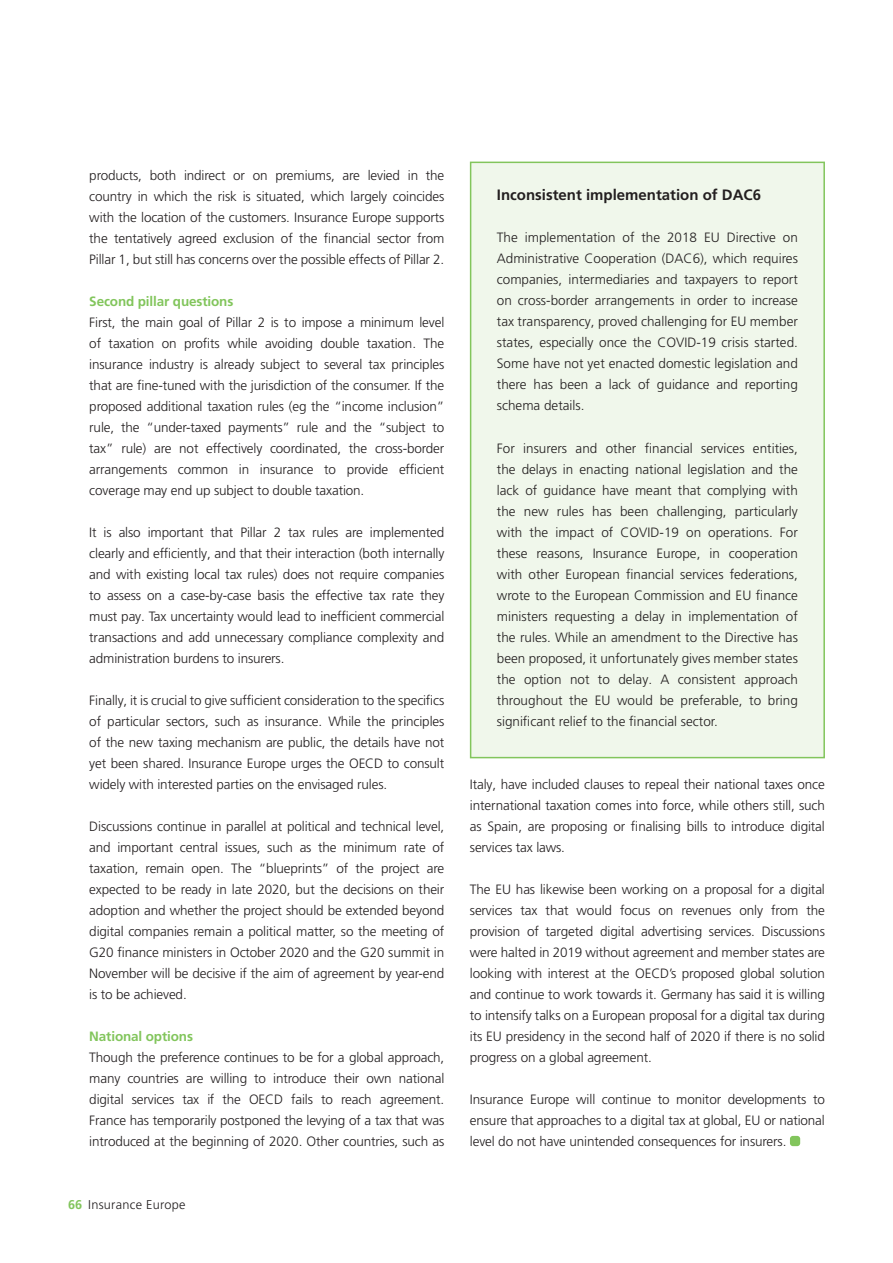
<style>
.page{position:relative;width:893px;height:1263px;background:#fff}
.page>*{position:absolute;margin:0;border:0;box-sizing:border-box;transform-origin:0 0}
.t1{font:700 15px "Frutiger LT Pro";color:#231f20}
.t2{font:300 13.5px/21px "Frutiger LT Pro";letter-spacing:-.01em;color:#231f20;text-align:justify}
.t3{font:700 13.5px "Frutiger LT Pro";letter-spacing:-.01em;color:#82c55c}
.t4{font:300 12.75px "Frutiger LT Pro";letter-spacing:.02em;color:#231f20}
.s1{font-weight:700;color:#82c55c}
</style>
<div class="page">
<div style="left:790px;top:1136px;width:10px;height:10px;background:#82c55c;border-radius:3px"></div>
<div style="left:471px;top:162px;width:353px;height:596px;background:#f0f7eb"></div>
<div style="left:470px;top:162px;width:355px;height:596px;border:2px solid #82c55c"></div>
<p class="t2" style="left:89px;top:165px;width:357px">products, both indirect or on premiums, are levied in the country in which the risk is situated, which largely coincides with the location of the customers. Insurance Europe supports the tentatively agreed exclusion of the financial sector from Pillar 1, but still has concerns over the possible effects of Pillar 2.</p>
<p class="t3" style="left:89px;top:293px;width:146px">Second pillar questions</p>
<p class="t2" style="left:89px;top:312px;width:357px">First, the main goal of Pillar 2 is to impose a minimum level of taxation on profits while avoiding double taxation. The insurance industry is already subject to several tax principles that are fine-tuned with the jurisdiction of the consumer. If the proposed additional taxation rules (eg the “income inclusion” rule, the “under-taxed payments” rule and the “subject to tax” rule) are not effectively coordinated, the cross-border arrangements common in insurance to provide efficient coverage may end up subject to double taxation.</p>
<p class="t2" style="left:89px;top:522px;width:357px">It is also important that Pillar 2 tax rules are implemented clearly and efficiently, and that their interaction (both internally and with existing local tax rules) does not require companies to assess on a case-by-case basis the effective tax rate they must pay. Tax uncertainty would lead to inefficient commercial transactions and add unnecessary compliance complexity and administration burdens to insurers.</p>
<p class="t2" style="left:89px;top:690px;width:357px">Finally, it is crucial to give sufficient consideration to the specifics of particular sectors, such as insurance. While the principles of the new taxing mechanism are public, the details have not yet been shared. Insurance Europe urges the OECD to consult widely with interested parties on the envisaged rules.</p>
<p class="t2" style="left:89px;top:816px;width:357px">Discussions continue in parallel at political and technical level, and important central issues, such as the minimum rate of taxation, remain open. The “blueprints” of the project are expected to be ready in late 2020, but the decisions on their adoption and whether the project should be extended beyond digital companies remain a political matter, so the meeting of G20 finance ministers in October 2020 and the G20 summit in November will be decisive if the aim of agreement by year-end is to be achieved.</p>
<p class="t3" style="left:89px;top:1029px;width:105px">National options</p>
<p class="t2" style="left:89px;top:1047px;width:357px">Though the preference continues to be for a global approach, many countries are willing to introduce their own national digital services tax if the OECD fails to reach agreement.<br>France has temporarily postponed the levying of a tax that was introduced at the beginning of 2020. Other countries, such as</p>
<p class="t4" style="left:68px;top:1197px;width:119px"><span class="s1">66</span> Insurance Europe</p>
<p class="t1" style="left:497px;top:186px;width:266px">Inconsistent implementation of DAC6</p>
<p class="t2" style="left:497px;top:227px;width:303px">The implementation of the 2018 EU Directive on Administrative Cooperation (DAC6), which requires companies, intermediaries and taxpayers to report on cross-border arrangements in order to increase tax transparency, proved challenging for EU member states, especially once the COVID-19 crisis started.<br>Some have not yet enacted domestic legislation and there has been a lack of guidance and reporting schema details.</p>
<p class="t2" style="left:497px;top:437px;width:303px">For insurers and other financial services entities, the delays in enacting national legislation and the lack of guidance have meant that complying with the new rules has been challenging, particularly with the impact of COVID-19 on operations. For these reasons, Insurance Europe, in cooperation with other European financial services federations, wrote to the European Commission and EU finance ministers requesting a delay in implementation of the rules. While an amendment to the Directive has been proposed, it unfortunately gives member states the option not to delay. A consistent approach throughout the EU would be preferable, to bring significant relief to the financial sector.</p>
<p class="t2" style="left:470px;top:774px;width:357px">Italy, have included clauses to repeal their national taxes once international taxation comes into force, while others still, such as Spain, are proposing or finalising bills to introduce digital services tax laws.</p>
<p class="t2" style="left:470px;top:879px;width:357px">The EU has likewise been working on a proposal for a digital services tax that would focus on revenues only from the provision of targeted digital advertising services. Discussions were halted in 2019 without agreement and member states are looking with interest at the OECD’s proposed global solution and continue to work towards it. Germany has said it is willing to intensify talks on a European proposal for a digital tax during its EU presidency in the second half of 2020 if there is no solid progress on a global agreement.</p>
<p class="t2" style="left:470px;top:1089px;width:357px">Insurance Europe will continue to monitor developments to ensure that approaches to a digital tax at global, EU or national level do not have unintended consequences for insurers.</p>
</div>
